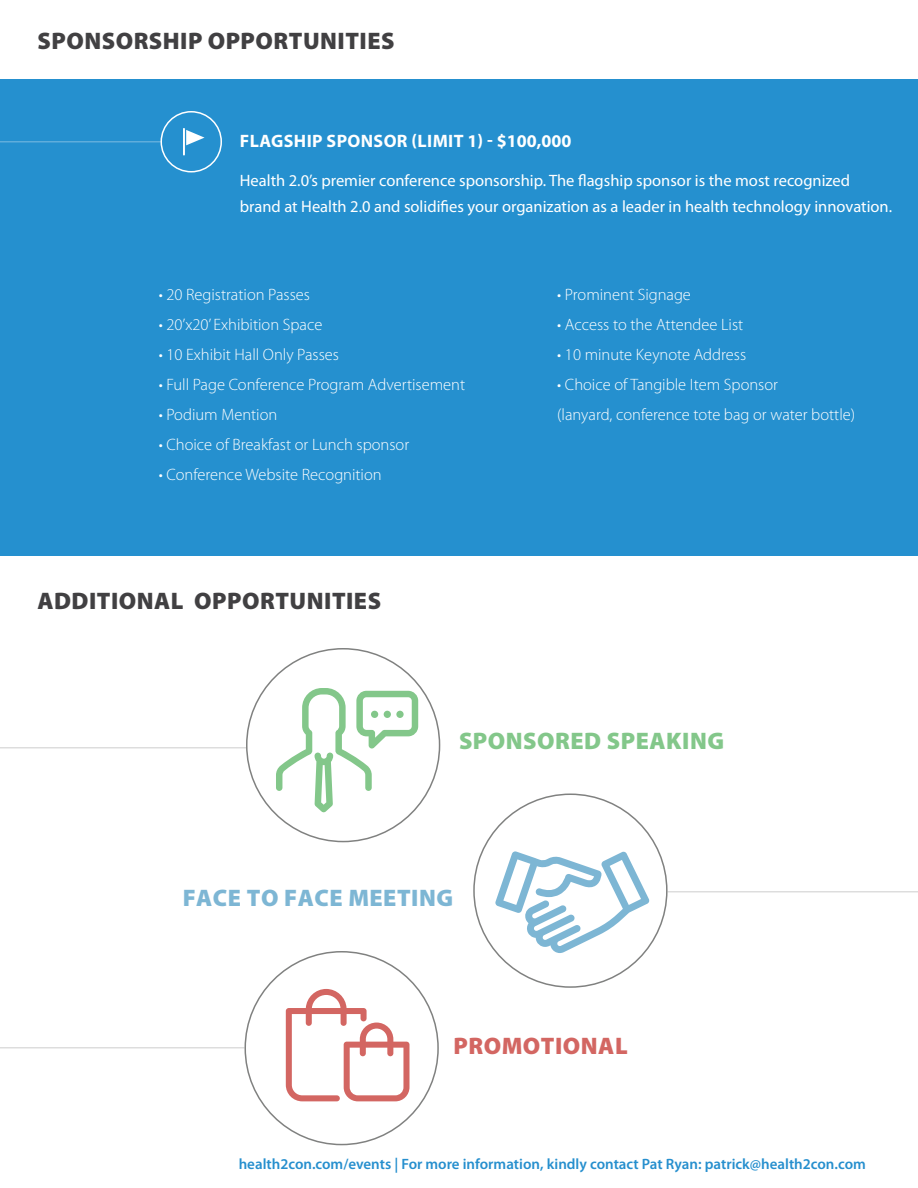
<style>
.page{position:relative;width:918px;height:1188px;background:#fff}
.page>*{position:absolute;margin:0;border:0;box-sizing:border-box;transform-origin:0 0}
.t1{font:900 24px "Myriad Pro";letter-spacing:.02em;color:#414042}
.t2{font:900 24px "Myriad Pro";letter-spacing:.02em;color:#83c78a}
.t3{font:900 24px "Myriad Pro";letter-spacing:.02em;color:#7db6d4}
.t4{font:900 24px "Myriad Pro";letter-spacing:.02em;color:#d36662}
.t5{font:700 18px "Myriad Pro";letter-spacing:.02em;color:#fff}
.t6{font:300 16.5px "Myriad Pro";color:#fff}
.t7{font:16.5px "Myriad Pro";color:#fff}
.t8{font:600 15px "Myriad Pro";color:#268fce}
</style>
<div class="page">
<div style="left:0;top:80px;width:918px;height:476px;background:#2590cf"></div>
<svg style="left:276px;top:688px;width:142px;height:124px"></svg>
<svg style="left:183px;top:128px;width:22px;height:28px"></svg>
<hr style="left:0;top:141px;width:162px;height:1px;background:#fff">
<div style="left:160px;top:111px;width:62px;height:61px;border:2px solid #fff;border-radius:50%"></div>
<svg style="left:495px;top:851px;width:154px;height:102px"></svg>
<svg style="left:286px;top:989px;width:124px;height:112px"></svg>
<hr style="left:0;top:747px;width:246px;height:1px;background:#808180">
<hr style="left:668px;top:891px;width:250px;height:1px;background:#808180">
<hr style="left:0;top:1047px;width:244px;height:1px;background:#808180">
<p class="t1" style="left:38px;top:27px;width:359px">SPONSORSHIP OPPORTUNITIES</p>
<p class="t5" style="left:240px;top:129px;width:333px">FLAGSHIP SPONSOR (LIMIT 1) - $100,000</p>
<p class="t7" style="left:240px;top:170px;width:612px">Health 2.0’s premier conference sponsorship. The flagship sponsor is the most recognized</p>
<p class="t7" style="left:240px;top:196px;width:654px">brand at Health 2.0 and solidifies your organization as a leader in health technology innovation.</p>
<p class="t6" style="left:159px;top:286px;width:153px">• 20 Registration Passes</p>
<p class="t6" style="left:159px;top:316px;width:165px">• 20’x20’ Exhibition Space</p>
<p class="t6" style="left:159px;top:346px;width:182px">• 10 Exhibit Hall Only Passes</p>
<p class="t6" style="left:159px;top:376px;width:308px">• Full Page Conference Program Advertisement</p>
<p class="t6" style="left:159px;top:406px;width:120px">• Podium Mention</p>
<p class="t6" style="left:159px;top:436px;width:252px">• Choice of Breakfast or Lunch sponsor</p>
<p class="t6" style="left:159px;top:466px;width:224px">• Conference Website Recognition</p>
<p class="t1" style="left:37px;top:587px;width:345px">ADDITIONAL OPPORTUNITIES</p>
<p class="t6" style="left:557px;top:286px;width:135px">• Prominent Signage</p>
<p class="t6" style="left:557px;top:316px;width:187px">• Access to the Attendee List</p>
<p class="t6" style="left:557px;top:346px;width:190px">• 10 minute Keynote Address</p>
<p class="t6" style="left:557px;top:376px;width:222px">• Choice of Tangible Item Sponsor</p>
<p class="t6" style="left:557px;top:406px;width:300px">(lanyard, conference tote bag or water bottle)</p>
<p class="t2" style="left:459px;top:727px;width:267px">SPONSORED SPEAKING</p>
<p class="t3" style="left:183px;top:884px;width:272px">FACE TO FACE MEETING</p>
<p class="t4" style="left:454px;top:1033px;width:176px">PROMOTIONAL</p>
<p class="t8" style="left:239px;top:1154px;width:629px">health2con.com/events | For more information, kindly contact Pat Ryan: patrick@health2con.com</p>
</div>
